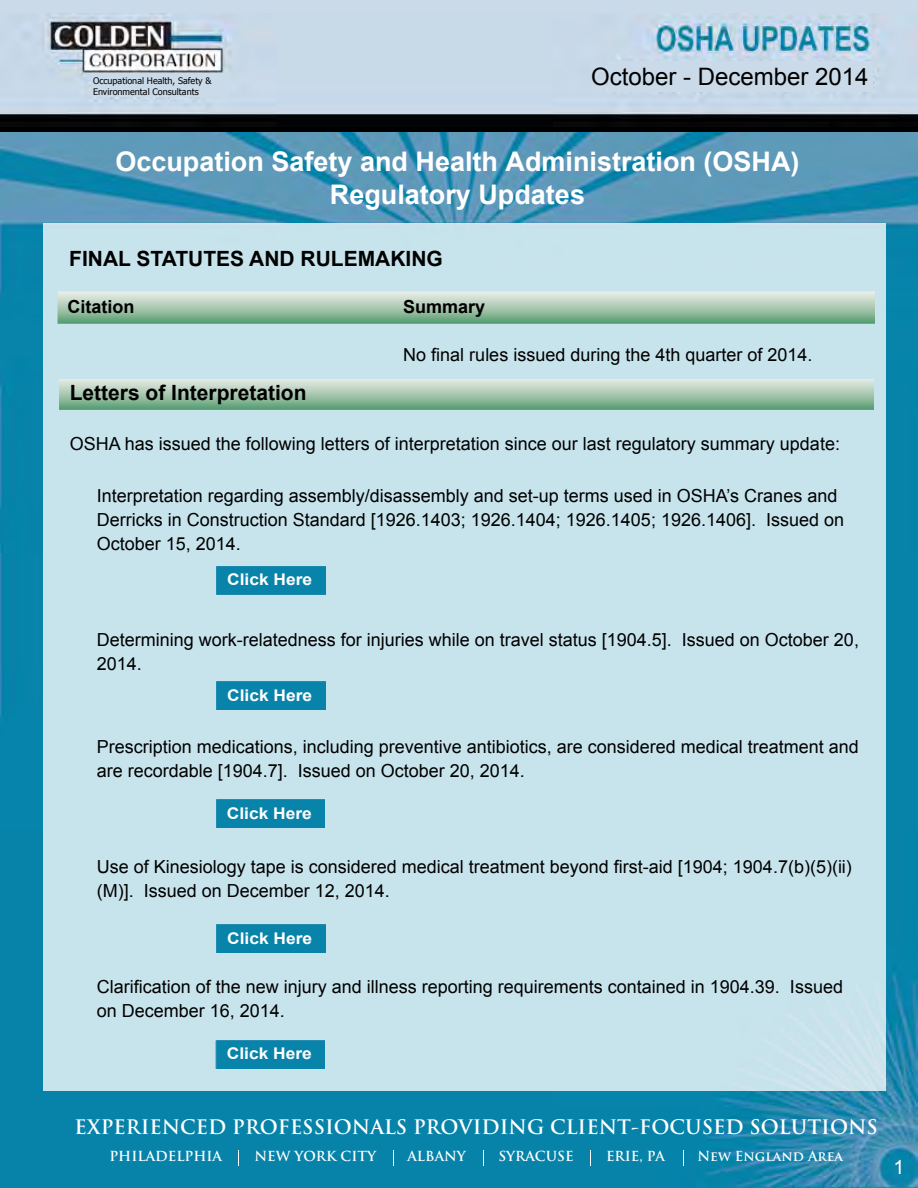
<style>
.page{position:relative;width:918px;height:1188px;background:#fff}
.page>*{position:absolute;margin:0;border:0;box-sizing:border-box;transform-origin:0 0}
.t1{font:700 27px/32.4px "Arial";color:#fff;text-align:center}
.t2{font:24px "Arial";color:#000}
.t3{font:700 21px "Arial";color:#000}
.t4{font:700 21px "Arial";color:#fff}
.t5{font:700 19.5px "Trajan Pro";color:#fff}
.t6{font:19.5px "Arial";color:#fff}
.t7{font:18px/24px "Arial";color:#000}
.t8{font:700 18px "Arial";color:#000}
.t9{font:700 16.05px "Arial";color:#fff;scale:1.08 1}
.t10{font:700 13.5px "Trajan Pro";color:#fff}
.t11{font:9px/10.8px "Tahoma";color:#000}
.t12{font:9px/10.8px "Arial";color:#000}
</style>
<div class="page">
<img style="left:0;top:131px;width:918px;height:1057px">
<div style="left:0;top:324px;width:918px;height:33px;background:#0883aa"></div>
<div style="left:43px;top:223px;width:843px;height:868px;background:#c7e3ec"></div>
<img style="left:58px;top:292px;width:816px;height:32px">
<svg style="left:238px;top:1150px;width:1px;height:15px"></svg>
<div style="left:0;top:114px;width:918px;height:17px;background:#000"></div>
<img style="left:0;top:13px;width:918px;height:114px">
<svg style="left:393px;top:1150px;width:1px;height:15px"></svg>
<svg style="left:483px;top:1150px;width:1px;height:15px"></svg>
<svg style="left:590px;top:1150px;width:1px;height:15px"></svg>
<svg style="left:683px;top:1150px;width:1px;height:15px"></svg>
<div style="left:609px;top:61px;width:264px;height:31px;background:#cadae9"></div>
<div style="left:0;top:0;width:918px;height:13px;background:#cadae9"></div>
<div style="left:894px;top:1158px;width:8px;height:20px;background:#0e84aa"></div>
<div style="left:91px;top:73px;width:139px;height:23px;background:#cadae9"></div>
<img style="left:59px;top:379px;width:815px;height:30px">
<div style="left:216px;top:566px;width:109px;height:28px;background:#0883aa"></div>
<div style="left:216px;top:681px;width:109px;height:29px;background:#0883aa"></div>
<div style="left:216px;top:800px;width:109px;height:28px;background:#0883aa"></div>
<div style="left:216px;top:924px;width:109px;height:29px;background:#0883aa"></div>
<div style="left:216px;top:1040px;width:109px;height:29px;background:#0883aa"></div>
<p class="t11" style="left:93px;top:75px;width:120px">Occupational Health, Safety &amp;<br>Environmental Consultants</p>
<p class="t12" style="left:159px;top:76px;width:11px">alt</p>
<p class="t12" style="left:173px;top:76px;width:32px;text-indent:11px">afety ult nt</p>
<h2 class="t2" style="left:591px;top:61px;width:279px">October - December 2014</h2>
<h1 class="t1" style="left:115px;top:147px;width:686px">Occupation Safety and Health Administration (OSHA)<br>Regulatory Updates</h1>
<p class="t3" style="left:69px;top:245px;width:375px">FINAL STATUTES AND RULEMAKING</p>
<p class="t8" style="left:68px;top:295px;width:68px">Citation</p>
<p class="t8" style="left:403px;top:295px;width:84px">Summary</p>
<p class="t7" style="left:403px;top:343px;width:411px">No final rules issued during the 4th quarter of 2014.</p>
<p class="t3" style="left:70px;top:379px;width:238px">Letters of Interpretation</p>
<p class="t7" style="left:70px;top:432px;width:772px">OSHA has issued the following letters of interpretation since our last regulatory summary update:</p>
<p class="t7" style="left:97px;top:484px;width:749px">Interpretation regarding assembly/disassembly and set-up terms used in OSHA’s Cranes and<br>Derricks in Construction Standard [1926.1403; 1926.1404; 1926.1405; 1926.1406]. Issued on<br>October 15, 2014.</p>
<p class="t9" style="left:227px;top:569px;width:80px">Click Here</p>
<p class="t7" style="left:97px;top:628px;width:764px">Determining work-relatedness for injuries while on travel status [1904.5]. Issued on October 20,<br>2014.</p>
<p class="t9" style="left:227px;top:684px;width:80px">Click Here</p>
<p class="t7" style="left:97px;top:735px;width:764px">Prescription medications, including preventive antibiotics, are considered medical treatment and are recordable [1904.7]. Issued on October 20, 2014.</p>
<p class="t9" style="left:227px;top:802px;width:80px">Click Here</p>
<p class="t7" style="left:97px;top:855px;width:757px">Use of Kinesiology tape is considered medical treatment beyond first-aid [1904; 1904.7(b)(5)(ii) (M)]. Issued on December 12, 2014.</p>
<p class="t9" style="left:227px;top:927px;width:80px">Click Here</p>
<p class="t7" style="left:97px;top:975px;width:748px">Clarification of the new injury and illness reporting requirements contained in 1904.39. Issued on December 16, 2014.</p>
<p class="t9" style="left:227px;top:1043px;width:80px">Click Here</p>
<p class="t5" style="left:75px;top:1115px;width:805px">EXPERIENCED PROFESSIONALS PROVIDING CLIENT-FOCUSED SOLUTIONS</p>
<p class="t10" style="left:109px;top:1148px;width:114px">PHILADELPHIA</p>
<p class="t10" style="left:254px;top:1148px;width:123px">NEW YORK CITY</p>
<p class="t10" style="left:408px;top:1148px;width:60px">ALBANY</p>
<p class="t10" style="left:498px;top:1148px;width:77px">SYRACUSE</p>
<p class="t10" style="left:606px;top:1148px;width:61px">ERIE, PA</p>
<p class="t10" style="left:697px;top:1148px;width:147px">New England Area</p>
<p class="t4" style="left:893px;top:1154px;width:13px">1</p>
<p class="t6" style="left:894px;top:1155px;width:12px">1</p>
</div>
